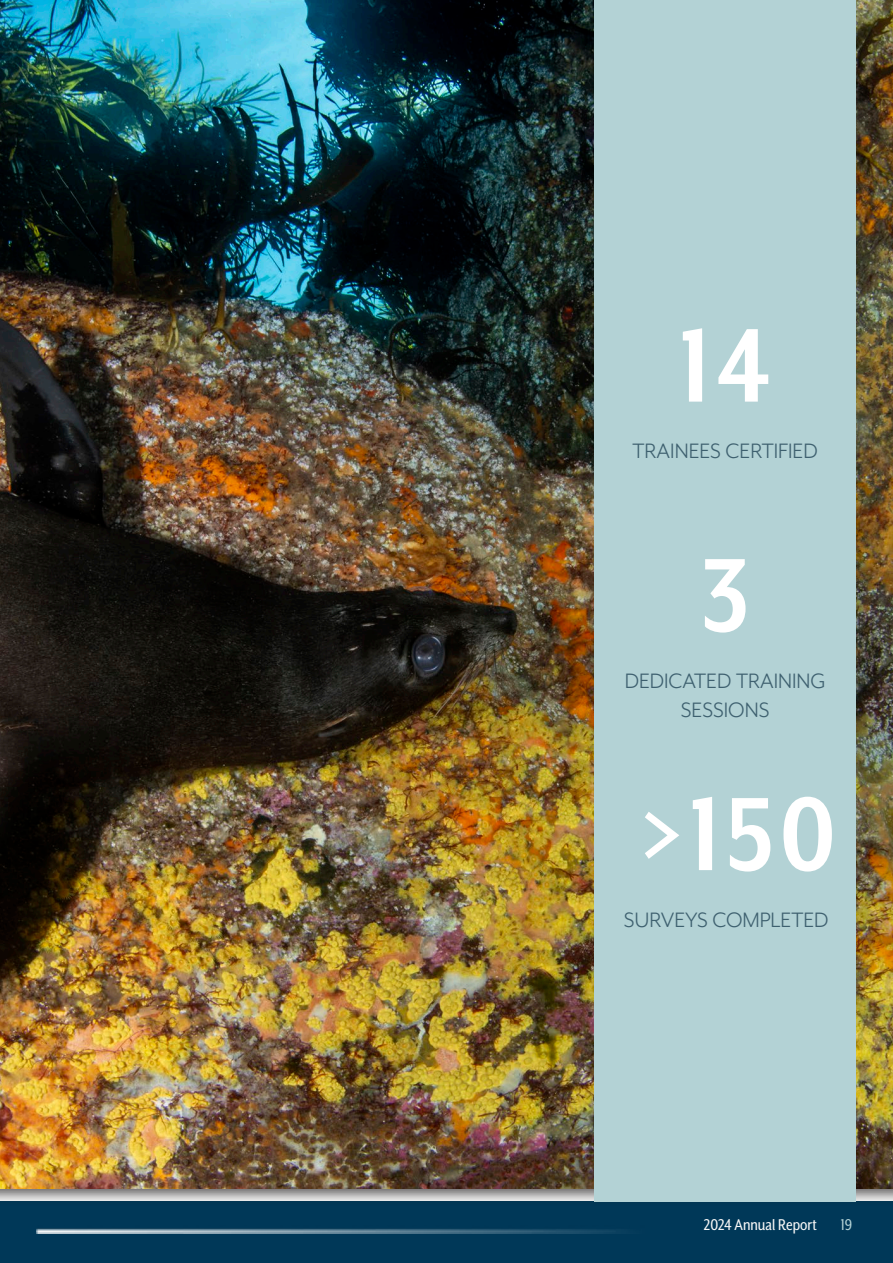
<style>
.page{position:relative;width:893px;height:1263px;background:#fff}
.page>*{position:absolute;margin:0;border:0;box-sizing:border-box;transform-origin:0 0}
.t1{font:700 120px "Mr Eaves XL San Nar OT";color:#fff}
.t2{font:24px "Mr Eaves XL Mod OT";color:#3e606f}
.t3{font:18px "Mr Eaves XL San Nar OT";color:#f7f7f7}
.t4{font:18px "Mr Eaves XL San Nar OT";color:#b3d2d5}
</style>
<div class="page">
<div style="left:0;top:1201px;width:893px;height:62px;background:#003858"></div>
<img style="left:36px;top:1228px;width:580px;height:5px">
<img style="left:0;top:0;width:893px;height:1188px">
<div style="left:597px;top:0;width:278px;height:1190px;background:#231f20;opacity:.05"></div>
<div style="left:594px;top:0;width:262px;height:1201px;background:#b3d2d5"></div>
<h1 class="t1" style="left:680px;top:301px;width:92px">14</h1>
<p class="t2" style="left:633px;top:438px;width:187px">TRAINEES CERTIFIED</p>
<h1 class="t1" style="left:701px;top:531px;width:49px">3</h1>
<p class="t2" style="left:625px;top:667px;width:202px">DEDICATED TRAINING</p>
<p class="t2" style="left:681px;top:696px;width:90px">SESSIONS</p>
<h1 class="t1" style="left:641px;top:769px;width:196px">&gt;150</h1>
<p class="t2" style="left:624px;top:906px;width:206px">SURVEYS COMPLETED</p>
<p class="t3" style="left:704px;top:1214px;width:115px">2024 Annual Report</p>
<p class="t4" style="left:841px;top:1214px;width:13px">19</p>
</div>
